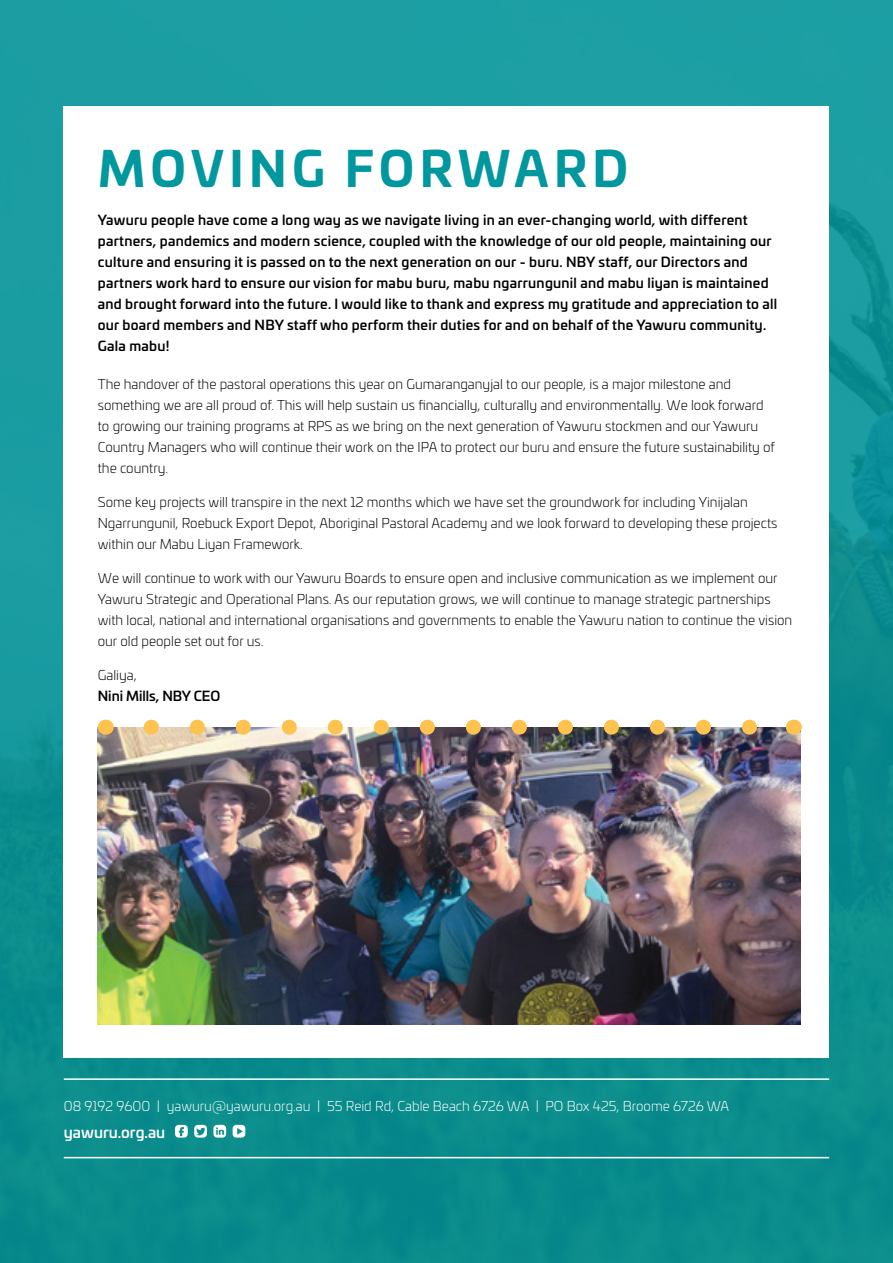
<style>
.page{position:relative;width:893px;height:1263px;background:#fff}
.page>*{position:absolute;margin:0;border:0;box-sizing:border-box;transform-origin:0 0}
.t1{font:700 48px "Univia Pro";letter-spacing:.11em;color:#00979e}
.t2{font:500 15px "Univia Pro";color:#fff}
.t3{font:300 13.5px/21px "Univia Pro";color:#000}
.t4{font:500 13.5px/21px "Univia Pro";letter-spacing:.02em;color:#000}
.t5{font:300 13.5px "Univia Pro";color:#fff}
.t6{font:500 13.5px "Univia Pro";color:#000}
</style>
<div class="page">
<img style="left:0;top:0;width:893px;height:1263px">
<div style="left:64px;top:106px;width:765px;height:952px;background:#fff"></div>
<img style="left:98px;top:727px;width:703px;height:298px">
<img style="left:151px;top:720px;width:619px;height:15px">
<svg style="left:105px;top:720px;width:1px;height:15px"></svg>
<svg style="left:793px;top:720px;width:1px;height:15px"></svg>
<hr style="left:64px;top:1157px;width:765px;height:1px;background:#fff">
<hr style="left:64px;top:1078px;width:765px;height:2px;background:#fff">
<svg style="left:175px;top:1125px;width:13px;height:12px"></svg>
<svg style="left:194px;top:1125px;width:13px;height:12px"></svg>
<svg style="left:213px;top:1125px;width:13px;height:12px"></svg>
<svg style="left:233px;top:1125px;width:12px;height:12px"></svg>
<h1 class="t1" style="left:98px;top:131px;width:532px">MOVING FORWARD</h1>
<p class="t4" style="left:98px;top:209px;width:681px">Yawuru people have come a long way as we navigate living in an ever-changing world, with different partners, pandemics and modern science, coupled with the knowledge of our old people, maintaining our culture and ensuring it is passed on to the next generation on our - buru. NBY staff, our Directors and partners work hard to ensure our vision for mabu buru, mabu ngarrungunil and mabu liyan is maintained and brought forward into the future. I would like to thank and express my gratitude and appreciation to all our board members and NBY staff who perform their duties for and on behalf of the Yawuru community.<br>Gala mabu!</p>
<p class="t3" style="left:98px;top:373px;width:679px">The handover of the pastoral operations this year on Gumaranganyjal to our people, is a major milestone and something we are all proud of. This will help sustain us financially, culturally and environmentally. We look forward to growing our training programs at RPS as we bring on the next generation of Yawuru stockmen and our Yawuru Country Managers who will continue their work on the IPA to protect our buru and ensure the future sustainability of the country.</p>
<p class="t3" style="left:98px;top:491px;width:681px">Some key projects will transpire in the next 12 months which we have set the groundwork for including Yinijalan<br>Ngarrungunil, Roebuck Export Depot, Aboriginal Pastoral Academy and we look forward to developing these projects within our Mabu Liyan Framework.</p>
<p class="t3" style="left:98px;top:567px;width:696px">We will continue to work with our Yawuru Boards to ensure open and inclusive communication as we implement our Yawuru Strategic and Operational Plans. As our reputation grows, we will continue to manage strategic partnerships with local, national and international organisations and governments to enable the Yawuru nation to continue the vision our old people set out for us.</p>
<p class="t3" style="left:98px;top:664px;width:40px">Galiya,</p>
<p class="t6" style="left:98px;top:685px;width:124px">Nini Mills, NBY CEO</p>
<p class="t5" style="left:64px;top:1096px;width:667px">08 9192 9600 | yawuru@yawuru.org.au | 55 Reid Rd, Cable Beach 6726 WA | PO Box 425, Broome 6726 WA</p>
<p class="t2" style="left:64px;top:1120px;width:103px">yawuru.org.au</p>
</div>
